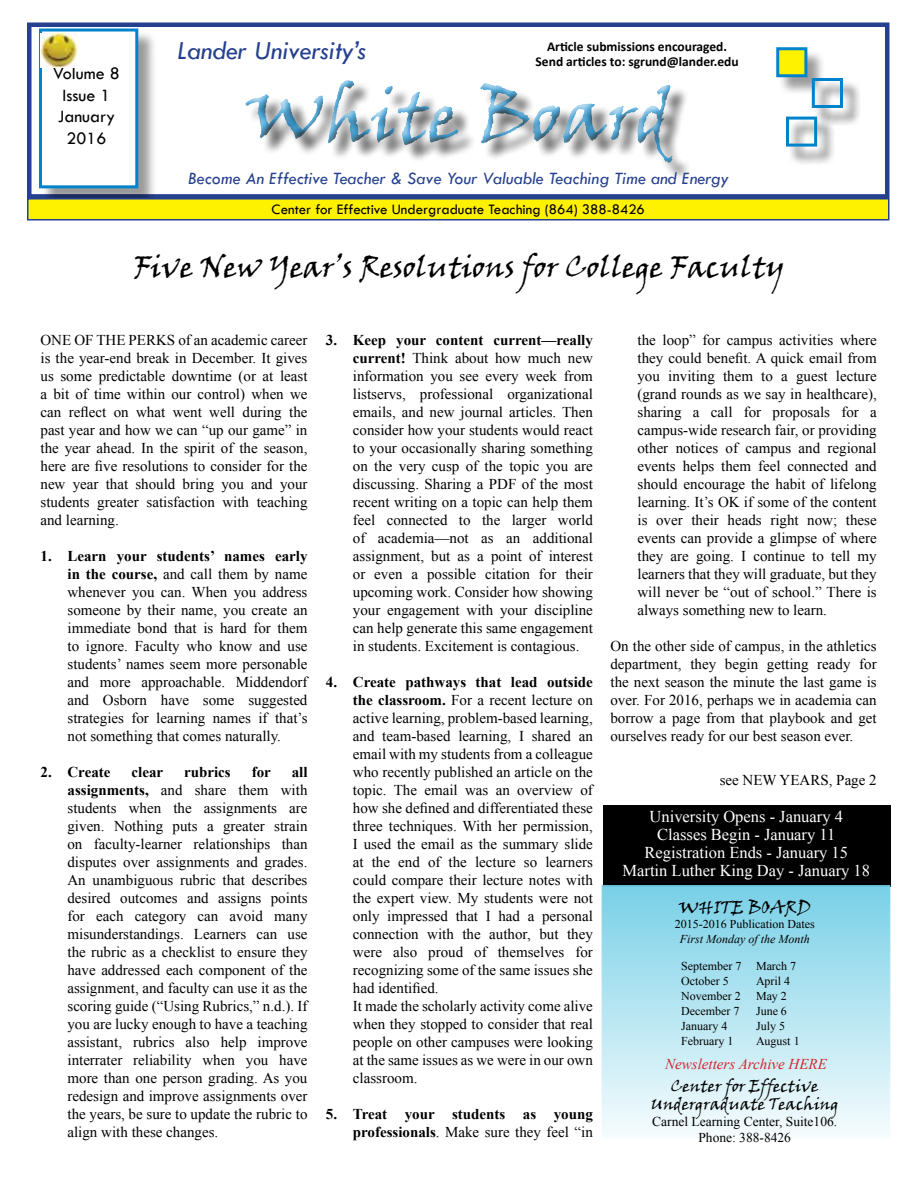
<style>
.page{position:relative;width:918px;height:1188px;background:#fff}
.page>*{position:absolute;margin:0;border:0;box-sizing:border-box;transform-origin:0 0}
.t1{font:30px "Viner Hand ITC";color:#000}
.t2{font:italic 27px "Tw Cen";color:#25408f}
.t3{font:italic 18px "Tw Cen";color:#25408f}
.t4{font:18px/21.6px "Tw Cen";color:#000;text-align:center}
.t5{font:18px "Viner Hand ITC";color:#000}
.t6{font:16.5px/18px "Times New Roman";color:#fff;text-align:center}
.t7{font:16.5px/18px "Viner Hand ITC";color:#000;text-align:center}
.t8{font:15px/18px "Times New Roman";color:#000;text-align:justify}
.t9{font:700 15px/18px "Times New Roman";color:#000;text-align:right}
.t10{font:15px "Tw Cen";color:#000}
.t11{font:italic 15px "Times New Roman";color:#d2232a}
.t12{font:700 13.5px/15px "Calibri";color:#000;text-align:center}
.t13{font:13.5px/16.5px "Times New Roman";color:#000;text-align:center}
.t14{font:12px/15px "Times New Roman";color:#000}
.t15{font:italic 12px "Times New Roman";color:#000}
.s1{font-weight:700}
.s2{font-weight:400}
</style>
<div class="page">
<div style="left:603px;top:805px;width:287px;height:82px;background:#000"></div>
<div style="left:602px;top:885px;width:288px;height:253px;background:linear-gradient(to bottom,#78d0e7,#f6fcfd);border:1px solid #72cee6"></div>
<div style="left:27px;top:22px;width:863px;height:177px;background:#fff;border:4px solid #25408f"></div>
<div style="left:245px;top:75px;width:429px;height:88px;background:#000;opacity:.75"></div>
<div style="left:42px;top:31px;width:115px;height:176px;background:#000;opacity:.4"></div>
<div style="left:39px;top:28px;width:99px;height:160px;background:#fff;border:3px solid #0083ca"></div>
<div style="left:779px;top:50px;width:46px;height:46px;background:#000;opacity:.39"></div>
<div style="left:776px;top:47px;width:31px;height:30px;background:#fff200;border:3px solid #0083ca"></div>
<div style="left:814px;top:81px;width:47px;height:46px;background:#000;opacity:.75"></div>
<div style="left:812px;top:78px;width:31px;height:30px;border:3px solid #0083ca"></div>
<div style="left:789px;top:119px;width:46px;height:47px;background:#000;opacity:.75"></div>
<div style="left:786px;top:117px;width:31px;height:30px;border:3px solid #0083ca"></div>
<div style="left:27px;top:198px;width:863px;height:22px;background:#fff200;border:2px solid #25408f"></div>
<img style="left:40px;top:33px;width:37px;height:35px">
<p class="t4" style="left:53px;top:63px;width:68px">Volume 8<br>Issue 1<br>January<br>2016</p>
<h2 class="t2" style="left:177px;top:34px;width:191px">Lander University’s</h2>
<p class="t12" style="left:536px;top:39px;width:205px">Article submissions encouraged.<br>Send articles to: sgrund@lander.edu</p>
<p class="t3" style="left:188px;top:168px;width:542px">Become An Effective Teacher &amp; Save Your Valuable Teaching Time and Energy</p>
<p class="t10" style="left:272px;top:201px;width:375px">Center for Effective Undergraduate Teaching (864) 388-8426</p>
<h1 class="t1" style="left:133px;top:248px;width:654px">Five New Year’s Resolutions for College Faculty</h1>
<p class="t8" style="left:40px;top:331px;width:269px;text-indent:138px">of an academic career is the year-end break in December. It gives us some predictable downtime (or at least a bit of time within our control) when we can reflect on what went well during the past year and how we can “up our game” in the year ahead. In the spirit of the season, here are five resolutions to consider for the new year that should bring you and your students greater satisfaction with teaching and learning.</p>
<p class="t8" style="left:68px;top:547px;width:242px;text-indent:-27px"><span class="s1">1. Learn your students’ names early in the course,</span> and call them by name whenever you can. When you address someone by their name, you create an immediate bond that is hard for them to ignore. Faculty who know and use students’ names seem more personable and more approachable. Middendorf and Osborn have some suggested strategies for learning names if that’s not something that comes naturally.</p>
<p class="t9" style="left:40px;top:763px;width:72px">2. Create</p>
<p class="t9" style="left:132px;top:763px;width:33px">clear</p>
<p class="t9" style="left:184px;top:763px;width:48px">rubrics</p>
<p class="t9" style="left:252px;top:763px;width:21px">for</p>
<p class="t8" style="left:40px;top:331px;width:99px">One of the perks</p>
<p class="t8" style="left:67px;top:763px;width:242px;text-indent:224px"><span class="s1">all assignments,</span> and share them with students when the assignments are given. Nothing puts a greater strain on faculty-learner relationships than disputes over assignments and grades.<br>An unambiguous rubric that describes desired outcomes and assigns points for each category can avoid many misunderstandings. Learners can use the rubric as a checklist to ensure they have addressed each component of the assignment, and faculty can use it as the scoring guide (“Using Rubrics,” n.d.). If you are lucky enough to have a teaching assistant, rubrics also help improve interrater reliability when you have more than one person grading. As you redesign and improve assignments over the years, be sure to update the rubric to align with these changes.</p>
<p class="t8" style="left:353px;top:331px;width:242px;text-indent:-27px"><span class="s1">3. Keep your content current—really current!</span> Think about how much new information you see every week from listservs, professional organizational emails, and new journal articles. Then consider how your students would react to your occasionally sharing something on the very cusp of the topic you are discussing. Sharing a PDF of the most recent writing on a topic can help them feel connected to the larger world of academia—not as an additional assignment, but as a point of interest or even a possible citation for their upcoming work. Consider how showing your engagement with your discipline can help generate this same engagement in students. Excitement is contagious.</p>
<p class="t8" style="left:353px;top:673px;width:242px;text-align:left;text-indent:-27px"><span class="s1">4. Create pathways that lead outside the classroom.</span> For a recent lecture on active learning, problem-based learning, and team-based learning, I shared an email with my students from a colleague who recently published an article on the topic. The email was an overview of how she defined and differentiated these three techniques. With her permission, I used the email as the summary slide at the end of the lecture so learners could compare their lecture notes with the expert view. My students were not only impressed that I had a personal connection with the author, but they were also proud of themselves for recognizing some of the same issues she had identified.<br>It made the scholarly activity come alive when they stopped to consider that real people on other campuses were looking at the same issues as we were in our own classroom.</p>
<p class="t9" style="left:326px;top:1105px;width:268px">5. Treat your students as young professionals<span class="s2">. Make sure they feel “in</span></p>
<p class="t8" style="left:637px;top:331px;width:241px">the loop” for campus activities where they could benefit. A quick email from you inviting them to a guest lecture (grand rounds as we say in healthcare), sharing a call for proposals for a campus-wide research fair, or providing other notices of campus and regional events helps them feel connected and should encourage the habit of lifelong learning. It’s OK if some of the content is over their heads right now; these events can provide a glimpse of where they are going. I continue to tell my learners that they will graduate, but they will never be “out of school.” There is always something new to learn.</p>
<p class="t8" style="left:610px;top:637px;width:268px">On the other side of campus, in the athletics department, they begin getting ready for the next season the minute the last game is over. For 2016, perhaps we in academia can borrow a page from that playbook and get ourselves ready for our best season ever.</p>
<p class="t8" style="left:720px;top:771px;width:159px">see NEW YEARS, Page 2</p>
<p class="t6" style="left:623px;top:807px;width:249px">University Opens - January 4<br>Classes Begin - January 11<br>Registration Ends - January 15<br>Martin Luther King Day - January 18</p>
<p class="t5" style="left:679px;top:897px;width:134px">WHITE BOARD</p>
<p class="t14" style="left:675px;top:917px;width:141px">2015-2016 Publication Dates</p>
<p class="t15" style="left:680px;top:931px;width:131px">First Monday of the Month</p>
<p class="t14" style="left:681px;top:958px;width:62px">September 7<br>October 5<br>November 2<br>December 7<br>January 4<br>February 1</p>
<p class="t11" style="left:665px;top:1054px;width:163px">Newsletters Archive HERE</p>
<p class="t14" style="left:756px;top:958px;width:45px">March 7<br>April 4<br>May 2<br>June 6<br>July 5<br>August 1</p>
<p class="t7" style="left:651px;top:1077px;width:190px">Center for Effective<br>Undergraduate Teaching</p>
<p class="t13" style="left:652px;top:1113px;width:187px">Carnel Learning Center, Suite106.<br>Phone: 388-8426</p>
</div>
